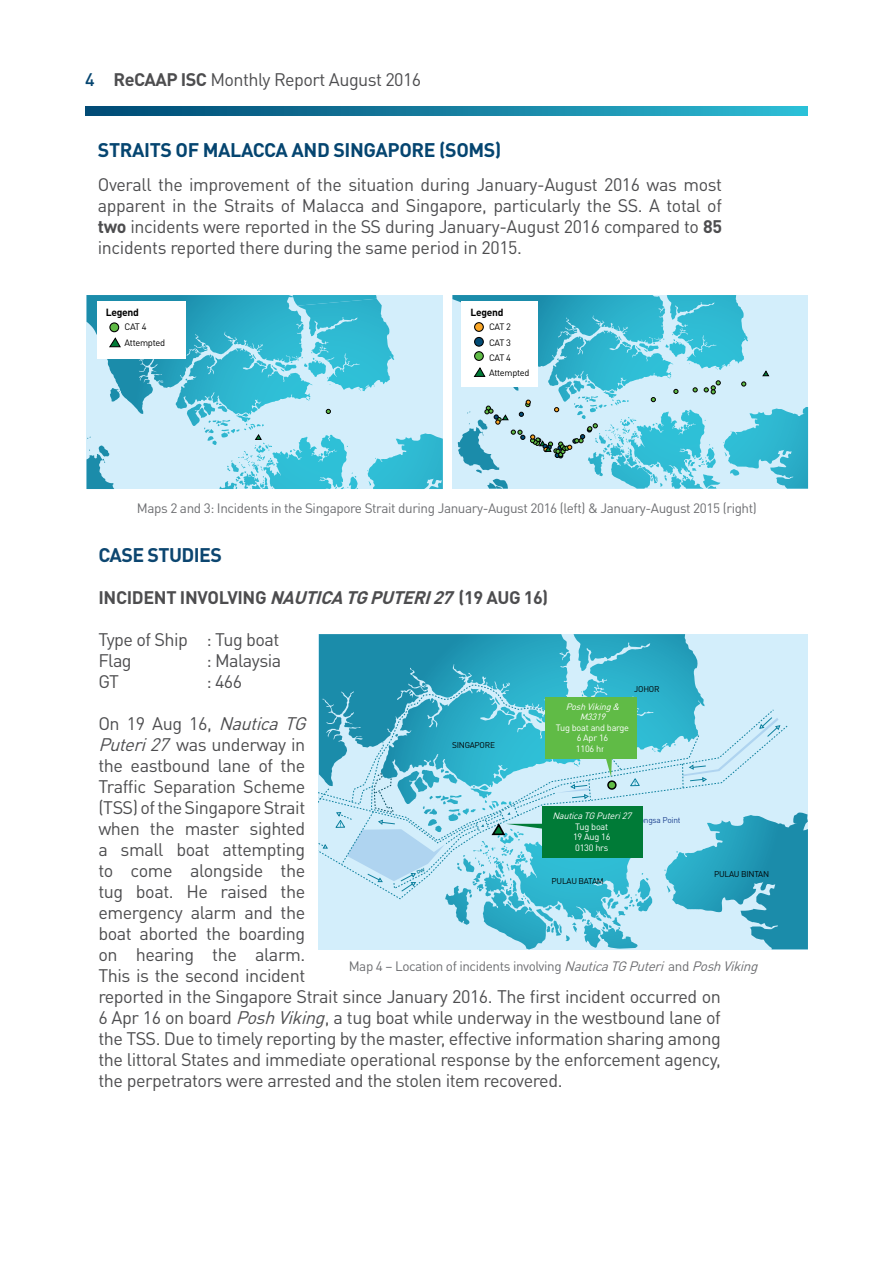
<style>
.page{position:relative;width:893px;height:1263px;background:#fff}
.page>*{position:absolute;margin:0;border:0;box-sizing:border-box;transform-origin:0 0}
.t1{font:700 19.5px "DIN Pro";letter-spacing:-.02em;color:#054570}
.t2{font:700 19.5px "DIN Pro";letter-spacing:-.03em;color:#0c4670}
.t3{font:18px/21px "DIN Pro";letter-spacing:-.025em;color:#4d4d4f}
.t4{font:700 18px "DIN Pro";letter-spacing:-.02em;color:#4d4d4f}
.t5{font:13.5px "DIN Pro";letter-spacing:-.03em;color:#6d6e71}
.t6{font:700 10.35px "DIN Pro";letter-spacing:-.03em;color:#000}
.t7{font:700 10.2px "DIN Pro";letter-spacing:-.03em;color:#000}
.t8{font:9.3px/15.5px "DIN Pro";letter-spacing:-.03em;color:#000}
.t9{font:9.15px/10.5px "DIN Pro";letter-spacing:-.025em;color:#fff}
.t10{font:italic 9.15px/10.5px "DIN Pro";color:#fff;text-align:center}
.t11{font:9.15px/15.3px "DIN Pro";letter-spacing:-.04em;color:#000}
.t12{font:8.25px "DIN Pro";letter-spacing:-.03em;color:#000}
.t13{font:8.25px "DIN Pro";letter-spacing:-.03em;color:#1f4390}
.s1{font-weight:500;color:#054570}
.s2{font-weight:700}
.s3{font-style:italic}
</style>
<div class="page">
<svg style="left:797px;top:634px;width:11px;height:315px;background:#85c4d8"></svg>
<svg style="left:85px;top:107px;width:723px;height:8px;background:#1680a1"></svg>
<svg style="left:361px;top:295px;width:82px;height:194px;background:#b1e3f2"></svg>
<svg style="left:367px;top:434px;width:74px;height:55px;background:#5dc8dd"></svg>
<svg style="left:87px;top:295px;width:274px;height:194px;background:#8bd2e3"></svg>
<svg style="left:452px;top:295px;width:353px;height:194px;background:#96d6e6"></svg>
<svg style="left:319px;top:634px;width:478px;height:315px;background:#7ec7d3"></svg>
<p class="t3" style="left:85px;top:68px;width:338px"><span class="s1">4</span> <span class="s2">ReCAAP ISC</span> Monthly Report August 2016</p>
<p class="t1" style="left:98px;top:137px;width:405px">STRAITS OF MALACCA AND SINGAPORE (SOMS)</p>
<p class="t3" style="left:98px;top:173px;width:626px;text-align:justify">Overall the improvement of the situation during January-August 2016 was most apparent in the Straits of Malacca and Singapore, particularly the SS. A total of <span class="s2">two</span> incidents were reported in the SS during January-August 2016 compared to <span class="s2">85 </span>incidents reported there during the same period in 2015.</p>
<p class="t6" style="left:106px;top:306px;width:35px">Legend</p>
<p class="t8" style="left:125px;top:319px;width:42px">CAT 4<br>Attempted</p>
<p class="t7" style="left:471px;top:306px;width:34px">Legend</p>
<p class="t11" style="left:489px;top:319px;width:42px">CAT 2<br>CAT 3<br>CAT 4<br>Attempted</p>
<p class="t5" style="left:137px;top:498px;width:621px">Maps 2 and 3: Incidents in the Singapore Strait during January-August 2016 (left) &amp; January-August 2015 (right)</p>
<p class="t2" style="left:98px;top:542px;width:125px">CASE STUDIES</p>
<p class="t4" style="left:98px;top:585px;width:451px">INCIDENT INVOLVING <span class="s3">NAUTICATGPUTERI27</span>(19 AUG 16)</p>
<p class="t3" style="left:98px;top:628px;width:183px">Type of Ship : Tug boat<br>Flag</p>
<p class="t3" style="left:206px;top:649px;width:76px">: Malaysia</p>
<p class="t3" style="left:98px;top:670px;width:22px">GT</p>
<p class="t3" style="left:206px;top:670px;width:37px">: 466</p>
<p class="t3" style="left:98px;top:712px;width:624px">O n 1 9 A u g 1 6 , <span class="s3">NauticaTG<br>Puteri27</span> was underway in<br>the eastbound lane of the<br>Traffic Separation Scheme<br>(TSS) of the Singapore Strait<br>when the master sighted<br>a small boat attempting<br>to come alongside the<br>tug boat. He raised the<br>emergency alarm and the<br>boat aborted the boarding<br>on hearing the alarm.<br>This is the second incident<br>reported in the Singapore Strait since January 2016. The first incident occurred on 6 Apr 16 on board <span class="s3">PoshViking</span>, a tug boat while underway in the westbound lane of the TSS. Due to timely reporting by the master, effective information sharing among the littoral States and immediate operational response by the enforcement agency, the perpetrators were arrested and the stolen item recovered.</p>
<p class="t12" style="left:634px;top:683px;width:27px">JOHOR</p>
<p class="t10" style="left:566px;top:701px;width:58px">PoshViking&amp;<br>M3319</p>
<p class="t9" style="left:556px;top:722px;width:75px;text-align:center">Tug boat and barge<br>6 Apr 16<br>1106 hrs</p>
<p class="t12" style="left:452px;top:739px;width:44px">SINGAPORE</p>
<p class="t10" style="left:552px;top:810px;width:83px">NauticaTGPuteri27</p>
<p class="t9" style="left:573px;top:821px;width:39px">Tug boat<br>19 Aug 16<br>0130 hrs</p>
<p class="t13" style="left:634px;top:815px;width:48px">Nongsa Point</p>
<p class="t12" style="left:714px;top:868px;width:57px">PULAU BINTAN</p>
<p class="t12" style="left:552px;top:875px;width:54px">PULAU BATAM</p>
<p class="t5" style="left:349px;top:957px;width:415px">Map 4 – Location of incidents involving <span class="s3">NauticaTGPuteri</span>and <span class="s3">PoshViking</span></p>
</div>
